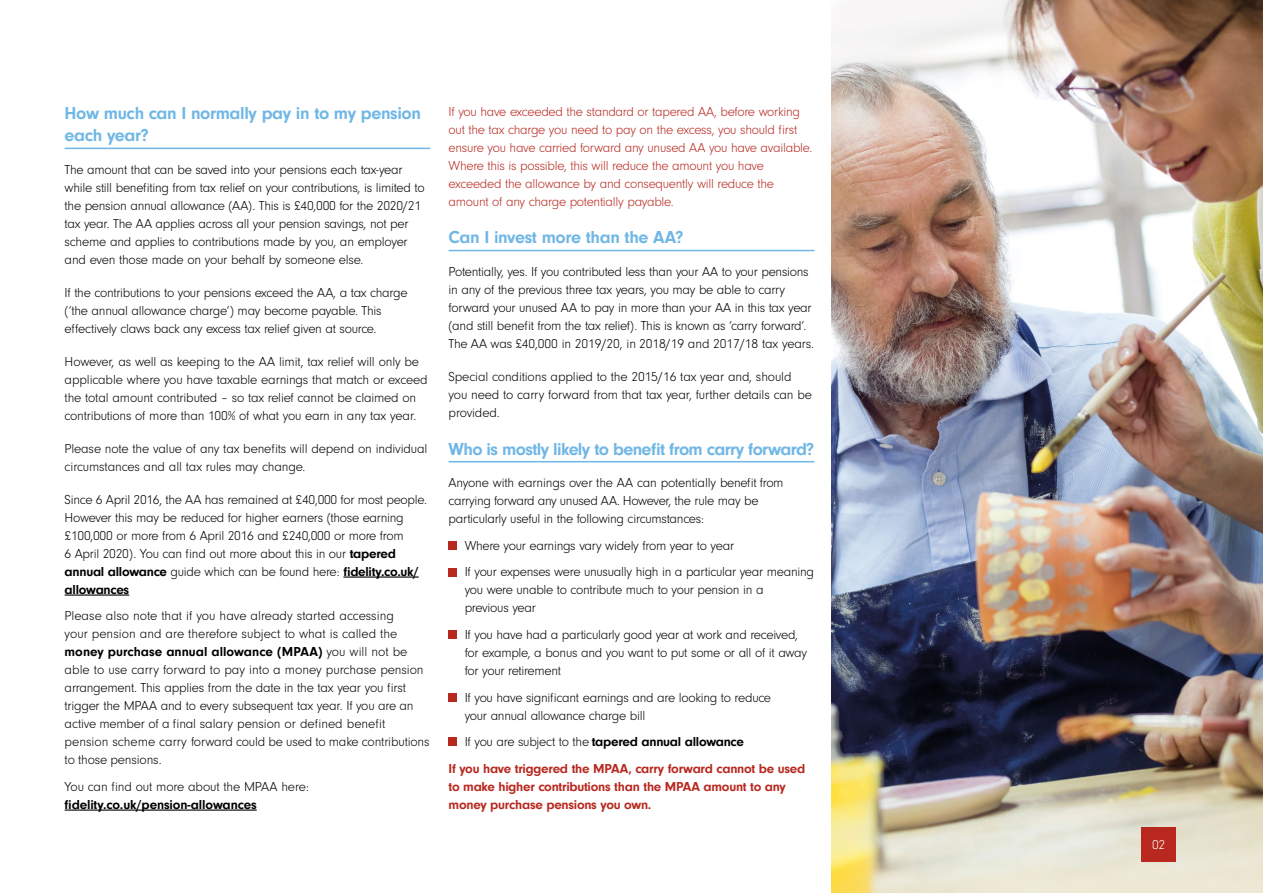
<style>
.page{position:relative;width:1263px;height:893px;background:#fff}
.page>*{position:absolute;margin:0;border:0;box-sizing:border-box;transform-origin:0 0}
.t1{font:700 18px/22.5px "Neuzeit Gro";letter-spacing:-.025em;color:#70b7e6}
.t2{font:300 13.5px/18px "Neuzeit Gro";letter-spacing:-.02em;color:#000}
.t3{font:300 13.5px/18px "Neuzeit Gro";letter-spacing:-.02em;color:#b8281f}
.t4{font:700 13.5px/26.5px "Neuzeit Gro";letter-spacing:-.02em;color:#b8281f}
.t5{font:700 13.5px "Neuzeit Gro";letter-spacing:-.01em;color:#000}
.t6{font:300 13.5px "Neuzeit Gro";color:#fff}
.s1{font-weight:700}
.s2{font-weight:300;color:#000}
.s3{color:#000}
</style>
<div class="page">
<hr style="left:65px;top:148px;width:365px;height:1px;background:#70b7e6">
<hr style="left:343px;top:576px;width:76px;height:2px;background:#000">
<hr style="left:65px;top:594px;width:64px;height:2px;background:#000">
<hr style="left:65px;top:809px;width:192px;height:2px;background:#000">
<img style="left:831px;top:0;width:432px;height:893px">
<hr style="left:449px;top:250px;width:365px;height:1px;background:#70b7e6">
<hr style="left:449px;top:461px;width:365px;height:1px;background:#70b7e6">
<div style="left:449px;top:541px;width:8px;height:9px;background:#b8281f"></div>
<div style="left:449px;top:568px;width:8px;height:8px;background:#b8281f"></div>
<div style="left:449px;top:630px;width:8px;height:9px;background:#b8281f"></div>
<div style="left:449px;top:693px;width:8px;height:8px;background:#b8281f"></div>
<div style="left:449px;top:737px;width:8px;height:9px;background:#b8281f"></div>
<div style="left:1142px;top:827px;width:34px;height:34px;background:#b8281f"></div>
<h1 class="t1" style="left:65px;top:102px;width:358px">How much can I normally pay in to my pension each year?</h1>
<p class="t2" style="left:65px;top:161px;width:361px">The amount that can be saved into your pensions each tax-year while still benefiting from tax relief on your contributions, is limited to the pension annual allowance (AA). This is £40,000 for the 2020/21 tax year. The AA applies across all your pension savings, not per scheme and applies to contributions made by you, an employer and even those made on your behalf by someone else.</p>
<p class="t2" style="left:65px;top:284px;width:344px">If the contributions to your pensions exceed the AA, a tax charge (‘the annual allowance charge’) may become payable. This effectively claws back any excess tax relief given at source.</p>
<p class="t2" style="left:65px;top:353px;width:365px">However, as well as keeping to the AA limit, tax relief will only be applicable where you have taxable earnings that match or exceed the total amount contributed – so tax relief cannot be claimed on contributions of more than 100% of what you earn in any tax year.</p>
<p class="t2" style="left:65px;top:440px;width:364px">Please note the value of any tax benefits will depend on individual circumstances and all tax rules may change.</p>
<p class="t2" style="left:65px;top:491px;width:364px">Since 6 April 2016, the AA has remained at £40,000 for most people.<br>However this may be reduced for higher earners (those earning £100,000 or more from 6 April 2016 and £240,000 or more from<br>6 April 2020). You can find out more about this in our <span class="s1">tapered annual allowance</span> guide which can be found here: <span class="s1">fidelity.co.uk/ allowances</span></p>
<p class="t2" style="left:65px;top:607px;width:367px">Please also note that if you have already started accessing<br>your pension and are therefore subject to what is called the <span class="s1">money purchase annual allowance (MPAA)</span> you will not be able to use carry forward to pay into a money purchase pension arrangement. This applies from the date in the tax year you first trigger the MPAA and to every subsequent tax year. If you are an active member of a final salary pension or defined benefit pension scheme carry forward could be used to make contributions to those pensions.</p>
<p class="t2" style="left:65px;top:777px;width:246px">You can find out more about the MPAA here:</p>
<p class="t5" style="left:65px;top:797px;width:194px">fidelity.co.uk/pension-allowances</p>
<p class="t3" style="left:449px;top:103px;width:365px">If you have exceeded the standard or tapered AA, before working out the tax charge you need to pay on the excess, you should first ensure you have carried forward any unused AA you have available.<br>Where this is possible, this will reduce the amount you have exceeded the allowance by and consequently will reduce the amount of any charge potentially payable.</p>
<h1 class="t1" style="left:449px;top:226px;width:236px">Can I invest more than the AA?</h1>
<p class="t2" style="left:449px;top:263px;width:367px">Potentially, yes. If you contributed less than your AA to your pensions in any of the previous three tax years, you may be able to carry forward your unused AA to pay in more than your AA in this tax year (and still benefit from the tax relief). This is known as ‘carry forward’.<br>The AA was £40,000 in 2019/20, in 2018/19 and 2017/18 tax years.</p>
<p class="t2" style="left:449px;top:368px;width:365px">Special conditions applied to the 2015/16 tax year and, should you need to carry forward from that tax year, further details can be provided.</p>
<h1 class="t1" style="left:449px;top:438px;width:367px">Who is mostly likely to benefit from carry forward?</h1>
<p class="t2" style="left:449px;top:474px;width:336px">Anyone with earnings over the AA can potentially benefit from carrying forward any unused AA. However, the rule may be particularly useful in the following circumstances:</p>
<p class="t2" style="left:465px;top:533px;width:351px;line-height:26.5px">Where your earnings vary widely from year to year<br>If your expenses were unusually high in a particular year meaning</p>
<p class="t2" style="left:465px;top:581px;width:300px">you were unable to contribute much to your pension in a previous year</p>
<p class="t2" style="left:465px;top:626px;width:344px">If you have had a particularly good year at work and received, for example, a bonus and you want to put some or all of it away for your retirement</p>
<p class="t2" style="left:465px;top:688px;width:308px">If you have significant earnings and are looking to reduce your annual allowance charge bill</p>
<p class="t4" style="left:449px;top:728px;width:358px;text-indent:16px"><span class="s2">If you are subject to the</span> <span class="s3">tapered annual allowance<br></span>If you have triggered the MPAA, carry forward cannot be used</p>
<p class="t4" style="left:449px;top:777px;width:339px;line-height:18px">to make higher contributions than the MPAA amount to any money purchase pensions you own.</p>
<p class="t6" style="left:1152px;top:837px;width:15px">02</p>
</div>
